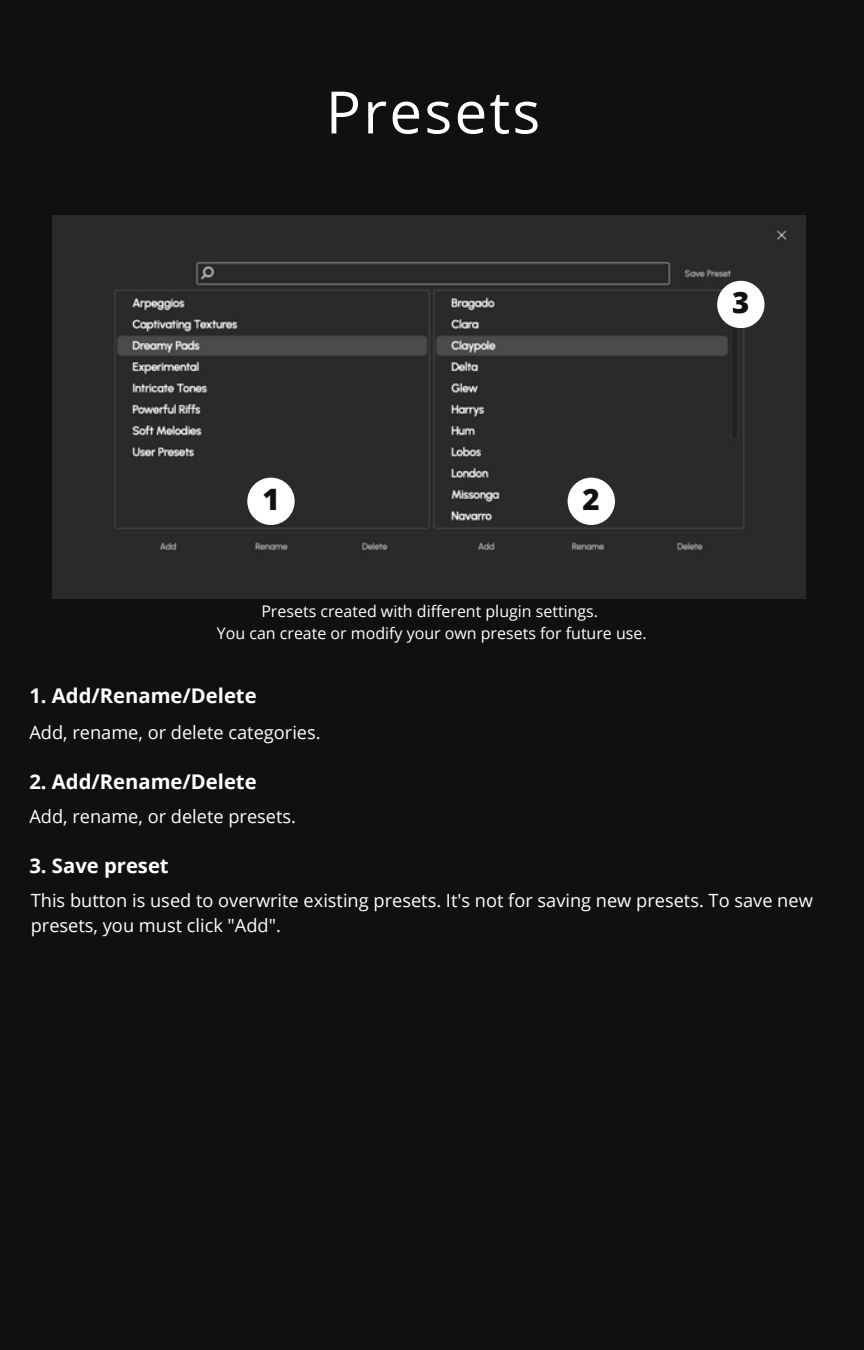
<style>
.page{position:relative;width:864px;height:1350px;background:#101010}
.page>*{position:absolute;margin:0;border:0;box-sizing:border-box;transform-origin:0 0}
.t1{font:58.5px "Open Sans";letter-spacing:.04em;color:#fff}
.t2{font:800 29.47px "Open Sans";color:#101010}
.t3{font:700 20.25px "Open Sans";color:#fff}
.t4{font:18.22px/24.3px "Open Sans";color:#fff}
.t5{font:15.97px "Open Sans";color:#fff}
</style>
<div class="page">
<img style="left:53px;top:215px;width:752px;height:383px">
<div style="left:247px;top:478px;width:48px;height:47px;background:#fff;border-radius:50%"></div>
<div style="left:717px;top:281px;width:48px;height:47px;background:#fff;border-radius:50%"></div>
<div style="left:568px;top:478px;width:47px;height:47px;background:#fff;border-radius:50%"></div>
<p class="t1" style="left:326px;top:71px;width:216px">Presets</p>
<p class="t2" style="left:262px;top:479px;width:19px">1</p>
<h2 class="t2" style="left:583px;top:479px;width:19px">2</h2>
<h2 class="t5" style="left:261px;top:600px;width:338px">Presets created with different plugin settings.</h2>
<h3 class="t5" style="left:217px;top:622px;width:431px">You can create or modify your own presets for future use.</h3>
<p class="t3" style="left:29px;top:682px;width:229px">1. Add/Rename/Delete</p>
<p class="t4" style="left:29px;top:719px;width:293px">Add, rename, or delete categories.</p>
<p class="t3" style="left:29px;top:767px;width:229px">2. Add/Rename/Delete</p>
<h2 class="t4" style="left:29px;top:804px;width:268px">Add, rename, or delete presets.</h2>
<h3 class="t3" style="left:29px;top:851px;width:141px">3. Save preset</h3>
<p class="t2" style="left:732px;top:282px;width:19px">3</p>
<h3 class="t4" style="left:31px;top:888px;width:784px">This button is used to overwrite existing presets. It's not for saving new presets. To save new presets, you must click "Add".</h3>
</div>
